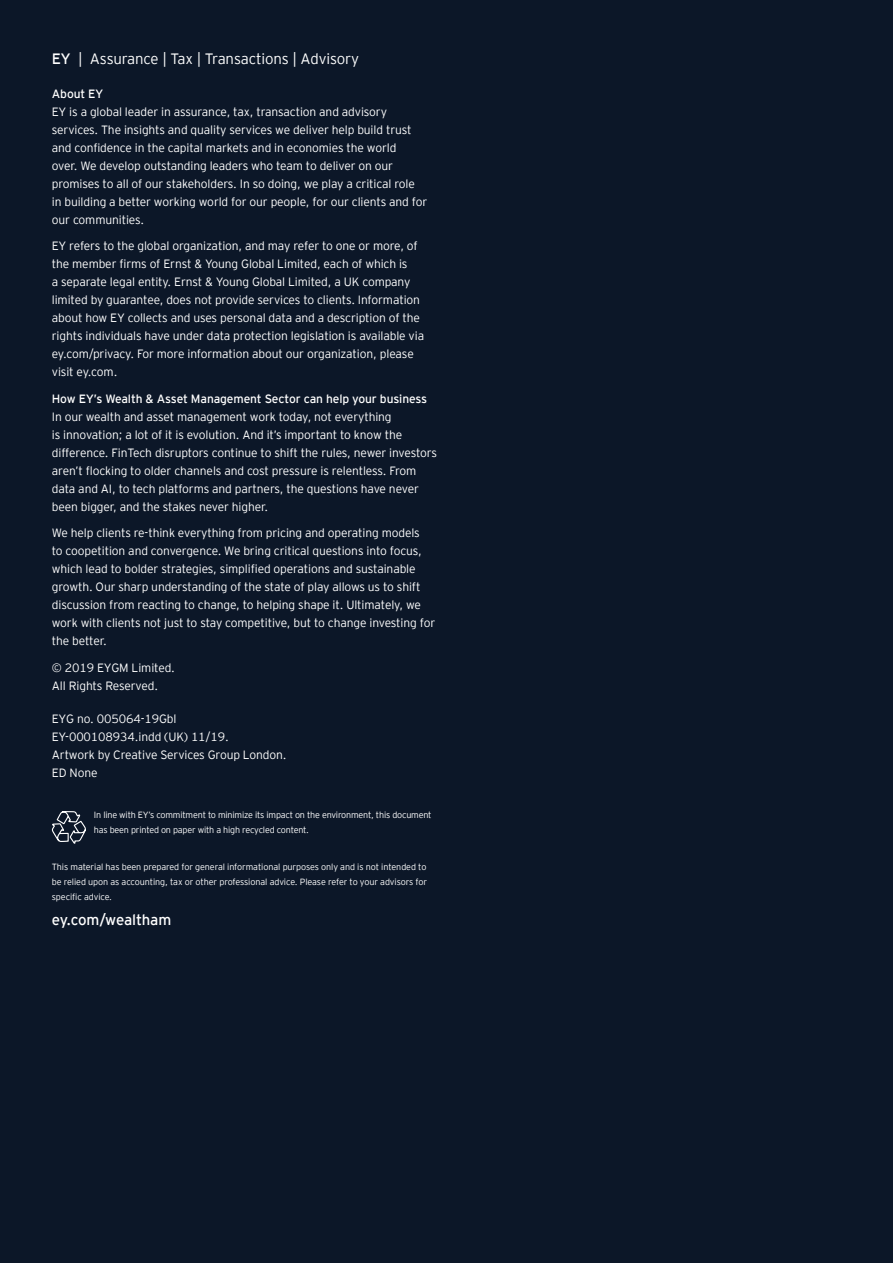
<style>
.page{position:relative;width:893px;height:1263px;background:#0c1728}
.page>*{position:absolute;margin:0;border:0;box-sizing:border-box;transform-origin:0 0}
.t1{font:300 15px "EY Interstate";letter-spacing:-.01em;color:#fff}
.t2{font:15px "EY Interstate";letter-spacing:-.01em;color:#fff}
.t3{font:300 12px/18px "EY Interstate";letter-spacing:-.01em;color:#fff}
.t4{font:12px "EY Interstate";letter-spacing:-.01em;color:#fff}
.t5{font:300 9px/15px "EY Interstate";letter-spacing:-.02em;color:#fff}
.s1{font-weight:400}
</style>
<div class="page">
<svg style="left:51px;top:811px;width:35px;height:33px"></svg>
<p class="t1" style="left:52px;top:48px;width:309px"><span class="s1">EY</span> | Assurance | Tax | Transactions | Advisory</p>
<p class="t4" style="left:52px;top:85px;width:53px">About EY</p>
<p class="t3" style="left:52px;top:102px;width:377px">EY is a global leader in assurance, tax, transaction and advisory services. The insights and quality services we deliver help build trust and confidence in the capital markets and in economies the world<br>over. We develop outstanding leaders who team to deliver on our promises to all of our stakeholders. In so doing, we play a critical role in building a better working world for our people, for our clients and for our communities.</p>
<p class="t3" style="left:52px;top:236px;width:374px">EY refers to the global organization, and may refer to one or more, of the member firms of Ernst &amp; Young Global Limited, each of which is<br>a separate legal entity. Ernst &amp; Young Global Limited, a UK company limited by guarantee, does not provide services to clients. Information about how EY collects and uses personal data and a description of the rights individuals have under data protection legislation is available via ey.com/privacy. For more information about our organization, please visit ey.com.</p>
<p class="t4" style="left:52px;top:390px;width:377px">How EY’s Wealth &amp; Asset Management Sector can help your business</p>
<p class="t3" style="left:52px;top:407px;width:387px">In our wealth and asset management work today, not everything<br>is innovation; a lot of it is evolution. And it’s important to know the difference. FinTech disruptors continue to shift the rules, newer investors aren’t flocking to older channels and cost pressure is relentless. From data and AI, to tech platforms and partners, the questions have never been bigger, and the stakes never higher.</p>
<p class="t3" style="left:52px;top:523px;width:385px">We help clients re-think everything from pricing and operating models<br>to coopetition and convergence. We bring critical questions into focus, which lead to bolder strategies, simplified operations and sustainable growth. Our sharp understanding of the state of play allows us to shift discussion from reacting to change, to helping shape it. Ultimately, we work with clients not just to stay competitive, but to change investing for the better.</p>
<p class="t3" style="left:52px;top:658px;width:125px">© 2019 EYGM Limited.<br>All Rights Reserved.</p>
<p class="t3" style="left:52px;top:709px;width:236px">EYG no. 005064-19Gbl<br>EY-000108934.indd (UK) 11/19.<br>Artwork by Creative Services Group London.<br>ED None</p>
<p class="t5" style="left:94px;top:807px;width:339px">In line with EY’s commitment to minimize its impact on the environment, this document has been printed on paper with a high recycled content.</p>
<p class="t5" style="left:52px;top:858px;width:377px;text-align:justify">This material has been prepared for general informational purposes only and is not intended to be relied upon as accounting, tax or other professional advice. Please refer to your advisors for specific advice.</p>
<p class="t2" style="left:52px;top:909px;width:121px">ey.com/wealtham</p>
</div>
